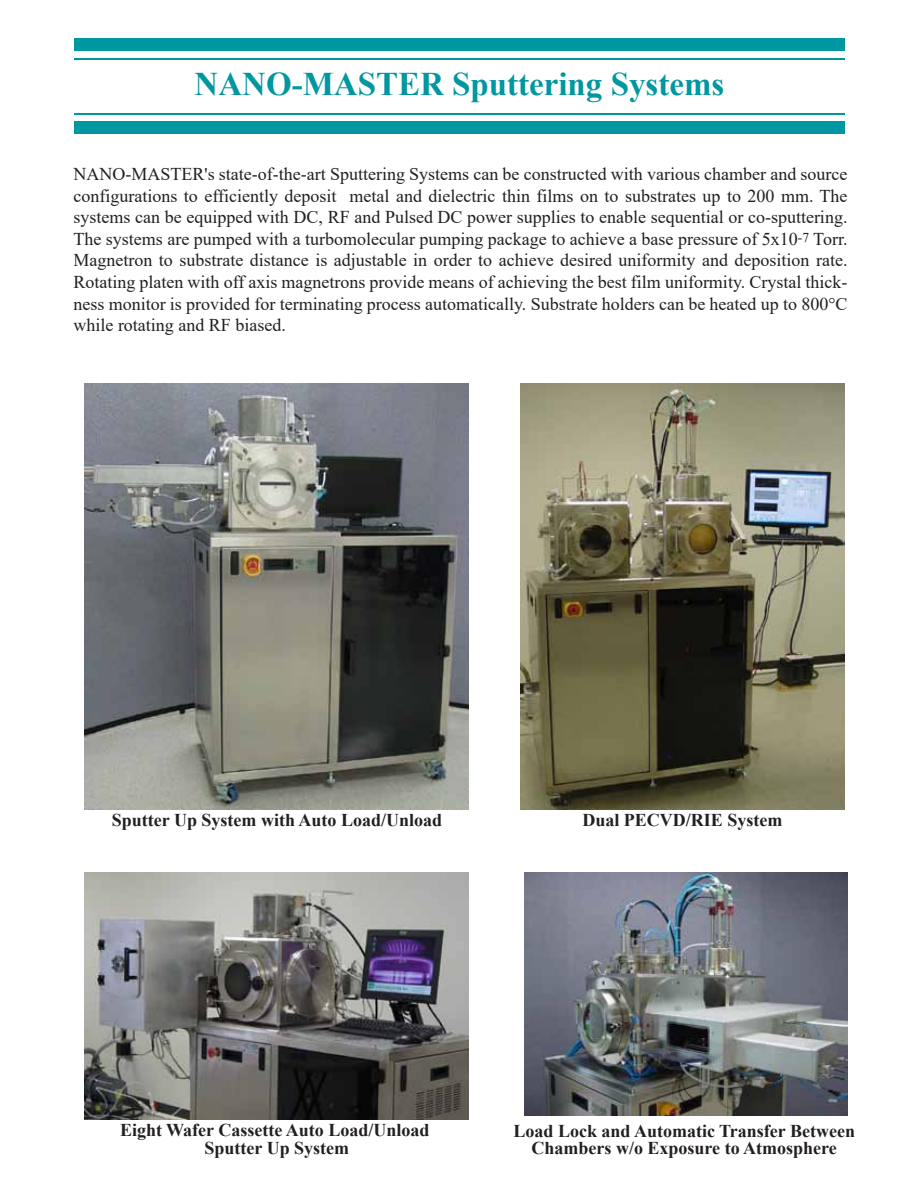
<style>
.page{position:relative;width:918px;height:1188px;background:#fff}
.page>*{position:absolute;margin:0;border:0;box-sizing:border-box;transform-origin:0 0}
.t1{font:700 33px "Times New Roman";color:#0097a0}
.t2{font:18px/21.6px "Times New Roman";color:#231f20;text-align:justify}
.t3{font:700 18px/17px "Times New Roman";color:#231f20;text-align:center}
</style>
<div class="page">
<div style="left:74px;top:39px;width:771px;height:12px;background:#0097a0"></div>
<div style="left:74px;top:122px;width:771px;height:12px;background:#0097a0"></div>
<hr style="left:74px;top:58px;width:771px;height:2px;background:#0097a0">
<hr style="left:74px;top:113px;width:771px;height:2px;background:#0097a0">
<img style="left:85px;top:384px;width:384px;height:425px">
<img style="left:521px;top:384px;width:323px;height:425px">
<img style="left:524px;top:873px;width:324px;height:243px">
<img style="left:85px;top:873px;width:384px;height:246px">
<h1 class="t1" style="left:195px;top:60px;width:531px">NANO-MASTER Sputtering Systems</h1>
<p class="t2" style="left:74px;top:163px;width:776px">NANO-MASTER's state-of-the-art Sputtering Systems can be constructed with various chamber and source configurations to efficiently deposit metal and dielectric thin films on to substrates up to 200 mm. The systems can be equipped with DC, RF and Pulsed DC power supplies to enable sequential or co-sputtering.<br>The systems are pumped with a turbomolecular pumping package to achieve a base pressure of 5x10<sup>-7</sup> Torr.<br>Magnetron to substrate distance is adjustable in order to achieve desired uniformity and deposition rate.<br>Rotating platen with off axis magnetrons provide means of achieving the best film uniformity. Crystal thick&shy;ness monitor is provided for terminating process automatically. Substrate holders can be heated up to 800°C while rotating and RF biased.</p>
<p class="t3" style="left:112px;top:811px;width:332px">Sputter Up System with Auto Load/Unload</p>
<p class="t3" style="left:582px;top:811px;width:201px">Dual PECVD/RIE System</p>
<p class="t3" style="left:120px;top:1121px;width:311px;line-height:18px">Eight Wafer Cassette Auto Load/Unload<br>Sputter Up System</p>
<p class="t3" style="left:514px;top:1122px;width:343px">Load Lock and Automatic Transfer Between<br>Chambers w/o Exposure to Atmosphere</p>
</div>
